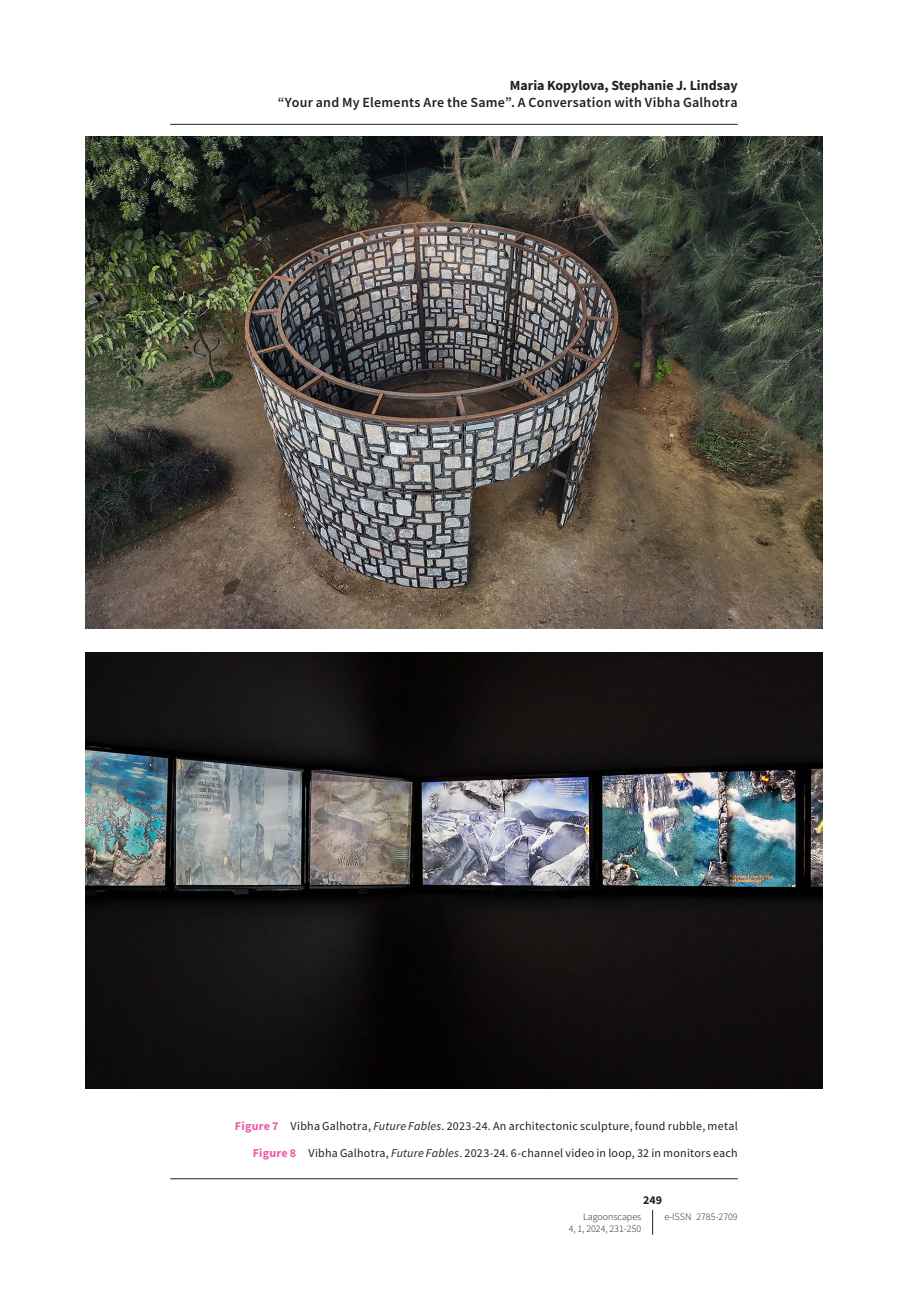
<style>
.page{position:relative;width:908px;height:1304px;background:#fff}
.page>*{position:absolute;margin:0;border:0;box-sizing:border-box;transform-origin:0 0}
.t1{font:600 14px "Source Sans Pro";letter-spacing:.02em;color:#231f20}
.t2{font:700 14px "Source Sans Pro";color:#231f20}
._055d-ecf-figura-didascalia_dx{font:12px "Source Sans Pro";letter-spacing:.02em;color:#231f20}
.t3{font:700 12px "Source Sans Pro";color:#231f20}
.t4{font:300 10px "Source Sans Pro";color:#231f20}
.s1{font-weight:700;color:#ef59a1}
.s2{font-style:italic}
</style>
<div class="page">
<svg style="left:652px;top:1210px;width:1px;height:25px"></svg>
<img style="left:85px;top:136px;width:737px;height:492px">
<img style="left:85px;top:652px;width:737px;height:437px">
<hr style="left:170px;top:124px;width:567px;height:1px;background:#231f20">
<hr style="left:170px;top:1178px;width:567px;height:1px;background:#231f20">
<p class="t2" style="left:509px;top:76px;width:229px">Maria Kopylova, Stephanie J. Lindsay</p>
<p class="t1" style="left:277px;top:94px;width:461px">“Your and My Elements Are the Same”. A Conversation with Vibha Galhotra</p>
<p class="_055d-ecf-figura-didascalia_dx" style="left:235px;top:1119px;width:504px"><span class="s1">Figure 7</span> Vibha Galhotra, <span class="s2">Future Fables</span>. 2023-24. An architectonic sculpture, found rubble, metal</p>
<p class="_055d-ecf-figura-didascalia_dx" style="left:252px;top:1145px;width:486px"><span class="s1">Figure 8</span> Vibha Galhotra, <span class="s2">Future Fables</span>. 2023-24. 6-channel video in loop, 32 in monitors each</p>
<p class="t3" style="left:642px;top:1192px;width:21px">249</p>
<p class="t4" style="left:583px;top:1210px;width:60px">Lagoonscapes</p>
<p class="t4" style="left:664px;top:1210px;width:75px">e-ISSN 2785-2709</p>
<p class="t4" style="left:568px;top:1223px;width:74px">4, 1, 2024, 231-250</p>
</div>
